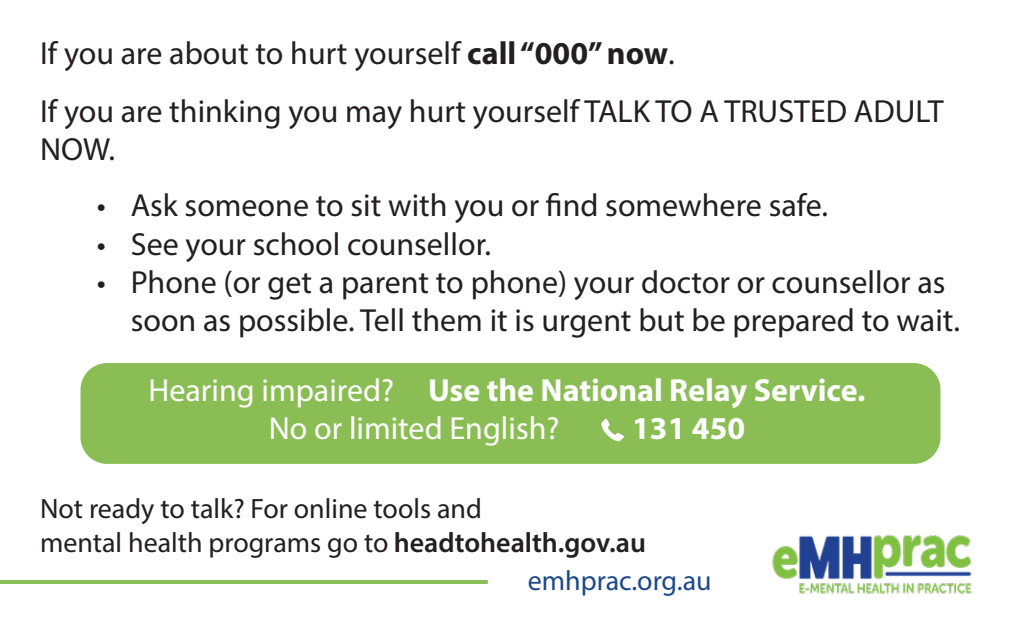
<style>
.page{position:relative;width:1021px;height:624px;background:#fff}
.page>*{position:absolute;margin:0;border:0;box-sizing:border-box;transform-origin:0 0}
.t1{font:32px/38.4px "Myriad Pro";color:#231f20}
.t2{font:700 32px "Myriad Pro";color:#fff}
.t3{font:32px "Myriad Pro";color:#fff}
.t4{font:28px "Myriad Pro";color:#231f20}
.t5{font:28px "Myriad Pro";color:#1b4889}
.s1{font-weight:700}
.s2{font-weight:400}
.s3{font-weight:600}
</style>
<div class="page">
<hr style="left:0;top:580px;width:488px;height:4px;background:#8abe55">
<div style="left:84px;top:367px;width:852px;height:93px;background:#8abe55;border-radius:23px"></div>
<div style="left:80px;top:363px;width:860px;height:101px;border:8px solid #8abe55;border-radius:23px"></div>
<img style="left:772px;top:534px;width:200px;height:60px">
<svg style="left:601px;top:418px;width:23px;height:23px"></svg>
<p class="t1" style="left:40px;top:34px;width:636px">If you are about to hurt yourself <span class="s1">call “000” now</span>.</p>
<p class="t1" style="left:40px;top:91px;width:905px">If you are thinking you may hurt yourself TALK TO A TRUSTED ADULT<br>NOW.</p>
<p class="t1" style="left:97px;top:186px;width:732px">• Ask someone to sit with you or find somewhere safe.</p>
<p class="t1" style="left:97px;top:224px;width:396px">• See your school counsellor.</p>
<p class="t1" style="left:131px;top:262px;width:830px;text-indent:-34px">• Phone (or get a parent to phone) your doctor or counsellor as soon as possible. Tell them it is urgent but be prepared to wait.</p>
<p class="t2" style="left:149px;top:369px;width:718px"><span class="s2">Hearing impaired?</span> Use the National Relay Service.</p>
<p class="t3" style="left:269px;top:409px;width:292px">No or limited English?</p>
<p class="t2" style="left:632px;top:407px;width:115px">131 450</p>
<p class="t4" style="left:40px;top:491px;width:443px">Not ready to talk? For online tools and</p>
<p class="t4" style="left:40px;top:525px;width:607px">mental health programs go to <span class="s3">headtohealth.gov.au</span></p>
<p class="t5" style="left:528px;top:563px;width:185px">emhprac.org.au</p>
</div>
